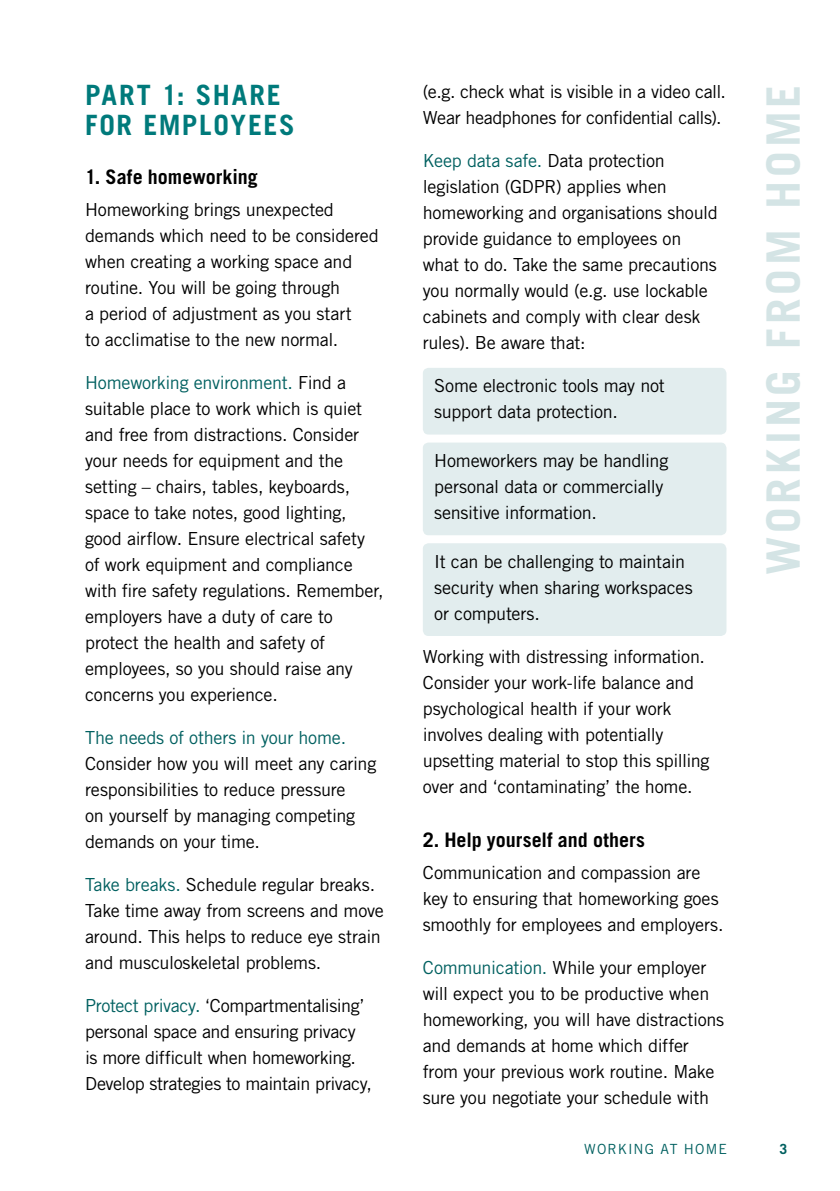
<style>
.page{position:relative;width:840px;height:1191px;background:#fff}
.page>*{position:absolute;margin:0;border:0;box-sizing:border-box;transform-origin:0 0}
.t1{font:700 46px "Trade Gothic LT Std";letter-spacing:.08em;color:#d4e4e5}
.t2{font:700 28px/30px "Trade Gothic LT Std";letter-spacing:.06em;color:#007a7b}
.t3{font:700 20px "Trade Gothic LT Std";color:#000}
.t4{font:18px/26px "Trade Gothic LT Std";letter-spacing:-.015em;color:#000}
.t5{font:18px "Trade Gothic LT Std";letter-spacing:-.015em;color:#006060}
.t6{font:14px "Trade Gothic LT Std";letter-spacing:.075em;color:#006060}
.t7{font:700 14px "Trade Gothic LT Std";color:#006060}
.s1{color:#006060}
</style>
<div class="page">
<div style="left:422px;top:368px;width:304px;height:66px;background:#e2edee;border-radius:6px"></div>
<div style="left:422px;top:442px;width:304px;height:93px;background:#e2edee;border-radius:6px"></div>
<div style="left:422px;top:543px;width:304px;height:93px;background:#e2edee;border-radius:6px"></div>
<h2 class="t2" style="left:85px;top:80px;width:211px">PART 1: SHARE<br>FOR EMPLOYEES</h2>
<p class="t3" style="left:85px;top:165px;width:174px">1. Safe homeworking</p>
<p class="t4" style="left:85px;top:196px;width:295px">Homeworking brings unexpected demands which need to be considered when creating a working space and routine. You will be going through<br>a period of adjustment as you start<br>to acclimatise to the new normal.</p>
<p class="t4" style="left:85px;top:369px;width:300px"><span class="s1">Homeworking environment.</span> Find a suitable place to work which is quiet and free from distractions. Consider your needs for equipment and the setting – chairs, tables, keyboards, space to take notes, good lighting, good airflow. Ensure electrical safety of work equipment and compliance with fire safety regulations. Remember, employers have a duty of care to protect the health and safety of employees, so you should raise any concerns you experience.</p>
<p class="t5" style="left:85px;top:726px;width:262px">The needs of others in your home.</p>
<p class="t4" style="left:85px;top:750px;width:292px">Consider how you will meet any caring responsibilities to reduce pressure<br>on yourself by managing competing demands on your time.</p>
<p class="t4" style="left:85px;top:871px;width:300px"><span class="s1">Take breaks.</span> Schedule regular breaks.<br>Take time away from screens and move around. This helps to reduce eye strain and musculoskeletal problems.</p>
<p class="t4" style="left:85px;top:992px;width:288px"><span class="s1">Protect privacy.</span> ‘Compartmentalising’ personal space and ensuring privacy is more difficult when homeworking.<br>Develop strategies to maintain privacy,</p>
<p class="t4" style="left:422px;top:78px;width:304px">(e.g. check what is visible in a video call.<br>Wear headphones for confidential calls).</p>
<p class="t4" style="left:422px;top:147px;width:296px"><span class="s1">Keep data safe.</span> Data protection legislation (GDPR) applies when homeworking and organisations should provide guidance to employees on what to do. Take the same precautions you normally would (e.g. use lockable cabinets and comply with clear desk rules). Be aware that:</p>
<p class="t4" style="left:434px;top:372px;width:232px">Some electronic tools may not support data protection.</p>
<p class="t4" style="left:434px;top:447px;width:235px">Homeworkers may be handling personal data or commercially sensitive information.</p>
<p class="t4" style="left:434px;top:548px;width:260px">It can be challenging to maintain security when sharing workspaces or computers.</p>
<p class="t4" style="left:422px;top:643px;width:288px">Working with distressing information.<br>Consider your work-life balance and psychological health if your work involves dealing with potentially upsetting material to stop this spilling over and ‘contaminating’ the home.</p>
<p class="t3" style="left:422px;top:827px;width:223px">2. Help yourself and others</p>
<p class="t4" style="left:422px;top:859px;width:302px">Communication and compassion are key to ensuring that homeworking goes smoothly for employees and employers.</p>
<p class="t4" style="left:422px;top:954px;width:303px"><span class="s1">Communication.</span> While your employer will expect you to be productive when homeworking, you will have distractions and demands at home which differ from your previous work routine. Make sure you negotiate your schedule with</p>
<h1 class="t1" style="left:754px;top:575px;width:491px;rotate:-90deg">WORKING FROM HOME</h1>
<p class="t6" style="left:584px;top:1140px;width:144px">WORKING AT HOME</p>
<p class="t7" style="left:778px;top:1139px;width:9px">3</p>
</div>
